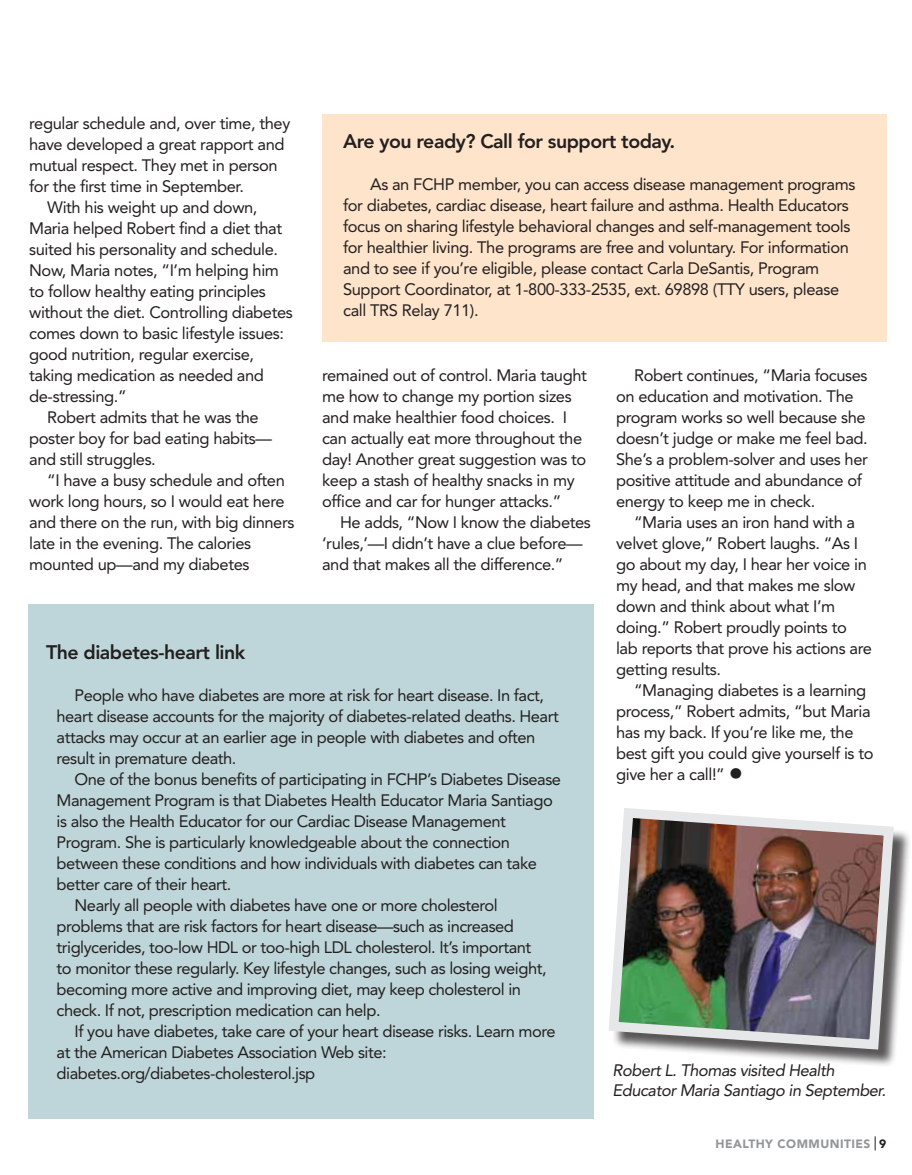
<style>
.page{position:relative;width:912px;height:1175px;background:#fff}
.page>*{position:absolute;margin:0;border:0;box-sizing:border-box;transform-origin:0 0}
.t1{font:800 19.5px "Avenir";letter-spacing:-.025em;color:#231f20}
.t2{font:16.5px/21px "Avenir";letter-spacing:-.025em;color:#231f20}
.t3{font:italic 16.5px/19.8px "Avenir";letter-spacing:-.03em;color:#231f20}
.t4{font:900 12px "Avenir";letter-spacing:.04em;color:#939598}
.s1{font-size:30px}
.s2{color:#231f20}
</style>
<div class="page">
<svg style="left:874px;top:1136px;width:1px;height:14px"></svg>
<div style="left:322px;top:114px;width:564px;height:228px;background:#fee4ca"></div>
<div style="left:28px;top:605px;width:565px;height:514px;background:#bed6d9"></div>
<div style="left:611px;top:810px;width:300px;height:257px;background:#231f20;opacity:.75"></div>
<img style="left:609px;top:808px;width:289px;height:246px">
<p class="t2" style="left:29px;top:113px;width:262px">regular schedule and, over time, they</p>
<p class="t2" style="left:29px;top:134px;width:257px">have developed a great rapport and</p>
<p class="t2" style="left:29px;top:155px;width:250px">mutual respect. They met in person</p>
<p class="t2" style="left:29px;top:176px;width:216px">for the first time in September.</p>
<p class="t2" style="left:47px;top:197px;width:212px">With his weight up and down,</p>
<p class="t2" style="left:29px;top:218px;width:254px">Maria helped Robert find a diet that</p>
<p class="t2" style="left:29px;top:239px;width:250px">suited his personality and schedule.</p>
<p class="t2" style="left:29px;top:260px;width:251px">Now, Maria notes, “I’m helping him</p>
<p class="t2" style="left:29px;top:281px;width:238px">to follow healthy eating principles</p>
<p class="t2" style="left:29px;top:302px;width:265px">without the diet. Controlling diabetes</p>
<p class="t2" style="left:29px;top:323px;width:256px">comes down to basic lifestyle issues:</p>
<p class="t2" style="left:29px;top:344px;width:226px">good nutrition, regular exercise,</p>
<p class="t2" style="left:29px;top:365px;width:236px">taking medication as needed and</p>
<p class="t2" style="left:29px;top:386px;width:99px">de-stressing.”</p>
<p class="t2" style="left:47px;top:407px;width:213px">Robert admits that he was the</p>
<p class="t2" style="left:29px;top:428px;width:244px">poster boy for bad eating habits—</p>
<p class="t2" style="left:29px;top:449px;width:128px">and still struggles.</p>
<p class="t2" style="left:47px;top:470px;width:239px">“I have a busy schedule and often</p>
<p class="t2" style="left:29px;top:491px;width:257px">work long hours, so I would eat here</p>
<p class="t2" style="left:29px;top:512px;width:267px">and there on the run, with big dinners</p>
<p class="t2" style="left:29px;top:533px;width:223px">late in the evening. The calories</p>
<p class="t2" style="left:29px;top:554px;width:222px">mounted up—and my diabetes</p>
<p class="t1" style="left:343px;top:129px;width:333px">Are you ready? Call for support today.</p>
<p class="t2" style="left:343px;top:173px;width:513px;text-indent:27px">As an FCHP member, you can access disease management programs for diabetes, cardiac disease, heart failure and asthma. Health Educators focus on sharing lifestyle behavioral changes and self-management tools for healthier living. The programs are free and voluntary. For information and to see if you’re eligible, please contact Carla DeSantis, Program Support Coordinator, at 1-800-333-2535, ext. 69898 (TTY users, please call TRS Relay 711).</p>
<p class="t2" style="left:322px;top:365px;width:266px">remained out of control. Maria taught me how to change my portion sizes and make healthier food choices. I can actually eat more throughout the day! Another great suggestion was to keep a stash of healthy snacks in my office and car for hunger attacks.”</p>
<p class="t2" style="left:322px;top:512px;width:270px;text-indent:18px">He adds, “Now I know the diabetes ‘rules,’—I didn’t have a clue before— and that makes all the difference.”</p>
<p class="t2" style="left:616px;top:365px;width:253px;text-indent:18px">Robert continues, “Maria focuses on education and motivation. The program works so well because she doesn’t judge or make me feel bad.<br>She’s a problem-solver and uses her positive attitude and abundance of energy to keep me in check.</p>
<p class="t2" style="left:616px;top:512px;width:257px;text-indent:18px">“Maria uses an iron hand with a velvet glove,” Robert laughs. “As I go about my day, I hear her voice in my head, and that makes me slow down and think about what I’m doing.” Robert proudly points to lab reports that prove his actions are getting results.</p>
<p class="t2" style="left:616px;top:680px;width:259px;text-indent:18px">“Managing diabetes is a learning process,” Robert admits, “but Maria has my back. If you’re like me, the best gift you could give yourself is to give her a call!” <span class="s1">•</span></p>
<p class="t1" style="left:46px;top:641px;width:201px">The diabetes-heart link</p>
<p class="t2" style="left:57px;top:685px;width:503px;text-indent:18px">People who have diabetes are more at risk for heart disease. In fact, heart disease accounts for the majority of diabetes-related deaths. Heart attacks may occur at an earlier age in people with diabetes and often result in premature death.</p>
<p class="t2" style="left:75px;top:769px;width:488px">One of the bonus benefits of participating in FCHP’s Diabetes Disease</p>
<p class="t2" style="left:57px;top:790px;width:497px">Management Program is that Diabetes Health Educator Maria Santiago</p>
<p class="t2" style="left:57px;top:811px;width:450px">is also the Health Educator for our Cardiac Disease Management</p>
<p class="t2" style="left:57px;top:832px;width:454px">Program. She is particularly knowledgeable about the connection</p>
<p class="t2" style="left:57px;top:853px;width:481px">between these conditions and how individuals with diabetes can take</p>
<p class="t2" style="left:57px;top:874px;width:176px">better care of their heart.</p>
<p class="t2" style="left:75px;top:895px;width:424px">Nearly all people with diabetes have one or more cholesterol</p>
<p class="t2" style="left:57px;top:916px;width:459px">problems that are risk factors for heart disease—such as increased</p>
<p class="t2" style="left:57px;top:937px;width:476px">triglycerides, too-low HDL or too-high LDL cholesterol. It’s important</p>
<p class="t2" style="left:57px;top:958px;width:491px">to monitor these regularly. Key lifestyle changes, such as losing weight,</p>
<p class="t2" style="left:57px;top:979px;width:466px">becoming more active and improving diet, may keep cholesterol in</p>
<p class="t2" style="left:57px;top:1000px;width:325px">check. If not, prescription medication can help.</p>
<p class="t2" style="left:75px;top:1021px;width:482px">If you have diabetes, take care of your heart disease risks. Learn more</p>
<p class="t2" style="left:57px;top:1042px;width:331px">at the American Diabetes Association Web site:</p>
<p class="t2" style="left:57px;top:1063px;width:260px">diabetes.org/diabetes-cholesterol.jsp</p>
<p class="t3" style="left:612px;top:1060px;width:275px">Robert L. Thomas visited Health<br>Educator Maria Santiago in September.</p>
<p class="t4" style="left:715px;top:1136px;width:172px">HEALTHY COMMUNITIES <span class="s2">9</span></p>
</div>
